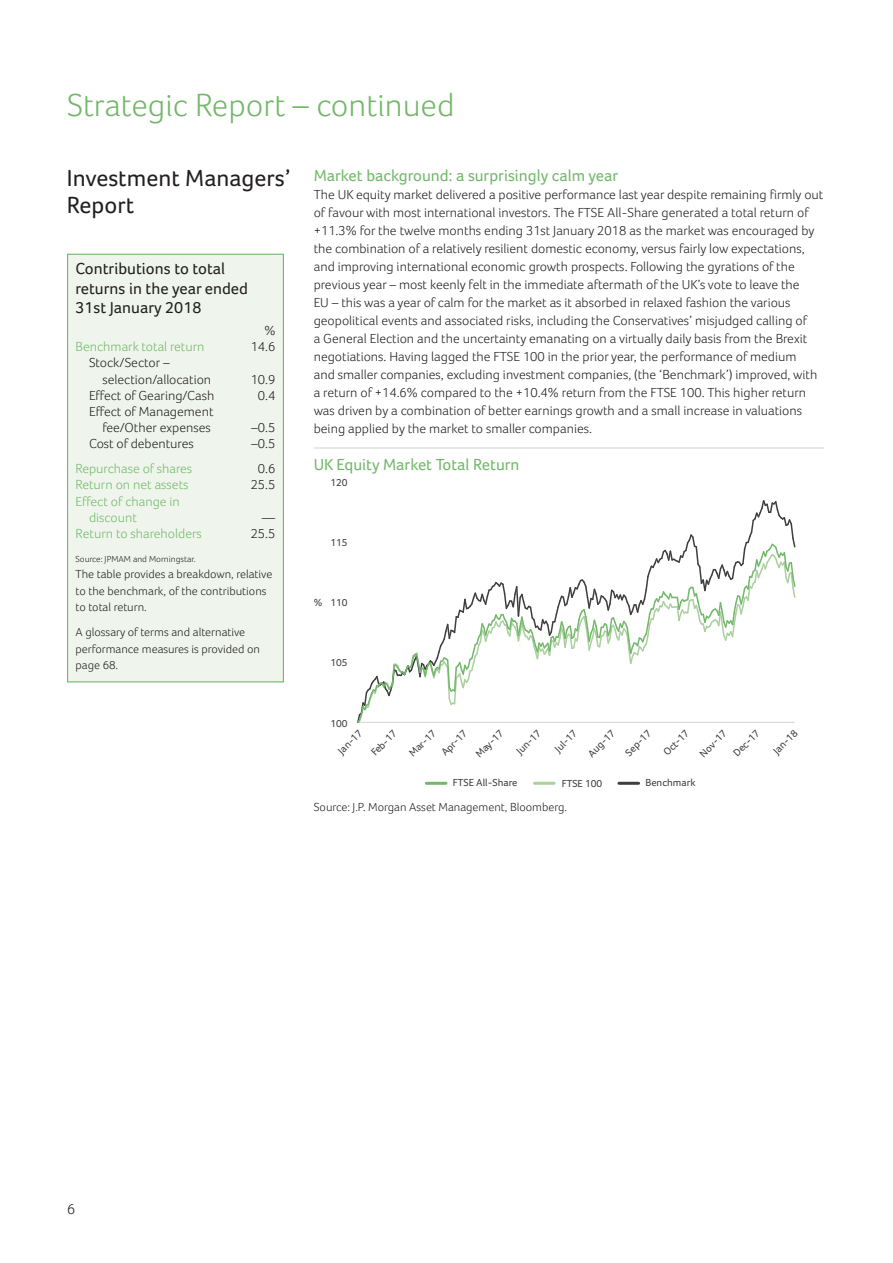
<style>
.page{position:relative;width:893px;height:1263px;background:#fff}
.page>*{position:absolute;margin:0;border:0;box-sizing:border-box;transform-origin:0 0}
.t1{font:300 33px "Foco";color:#73b86a}
.t2{font:24px/27px "Foco";color:#231f20}
.t3{font:16.5px "Foco";color:#73b86a}
.t4{font:16.5px/19.5px "Foco";color:#231f20}
.t5{font:300 15px "Foco";color:#231f20}
.t6{font:300 13.5px/18px "Foco";color:#231f20}
.t7{font:300 13.5px/16.2px "Foco";color:#73b86a}
.t8{font:300 12px/16.5px "Foco";color:#231f20}
.t9{font:10.5px/22px "Foco";color:#3e3e3f}
.t10{font:300 9px "Foco";color:#231f20}
</style>
<div class="page">
<hr style="left:314px;top:447px;width:510px;height:1px;background:#d1d2d4">
<svg style="left:357px;top:500px;width:439px;height:223px"></svg>
<hr style="left:426px;top:781px;width:20px;height:3px;background:#73b86a">
<hr style="left:534px;top:781px;width:20px;height:3px;background:#aad09f">
<hr style="left:619px;top:781px;width:19px;height:3px;background:#3e3e3f">
<div style="left:68px;top:255px;width:215px;height:426px;background:#eff5ec"></div>
<div style="left:67px;top:254px;width:217px;height:428px;border:1px solid #73b86a"></div>
<h1 class="t1" style="left:67px;top:86px;width:389px">Strategic Report – continued</h1>
<h2 class="t2" style="left:67px;top:164px;width:225px">Investment Managers’<br>Report</h2>
<p class="t4" style="left:75px;top:258px;width:174px">Contributions to total returns in the year ended<br>31st January 2018</p>
<p class="t6" style="left:264px;top:321px;width:13px">%</p>
<p class="t7" style="left:75px;top:338px;width:130px">Benchmark total return</p>
<p class="t6" style="left:251px;top:337px;width:26px">14.6</p>
<p class="t6" style="left:102px;top:354px;width:110px;line-height:16.2px;text-indent:-14px">Stock/Sector – selection/allocation</p>
<p class="t6" style="left:251px;top:370px;width:26px">10.9</p>
<p class="t6" style="left:89px;top:386px;width:127px">Effect of Gearing/Cash</p>
<p class="t6" style="left:258px;top:386px;width:19px">0.4</p>
<p class="t6" style="left:89px;top:403px;width:126px;line-height:16.2px;text-align:right">Effect of Management fee/Other expenses</p>
<p class="t6" style="left:251px;top:418px;width:26px">–0.5</p>
<p class="t6" style="left:89px;top:435px;width:106px">Cost of debentures</p>
<p class="t6" style="left:251px;top:435px;width:26px">–0.5</p>
<p class="t7" style="left:75px;top:460px;width:118px">Repurchase of shares</p>
<p class="t6" style="left:258px;top:459px;width:19px">0.6</p>
<p class="t7" style="left:75px;top:476px;width:114px">Return on net assets</p>
<p class="t6" style="left:251px;top:475px;width:26px">25.5</p>
<p class="t7" style="left:89px;top:493px;width:92px;text-indent:-14px">Effect of change in discount</p>
<p class="t6" style="left:262px;top:508px;width:15px">—</p>
<p class="t7" style="left:75px;top:525px;width:128px">Return to shareholders</p>
<p class="t6" style="left:251px;top:524px;width:26px">25.5</p>
<p class="t10" style="left:75px;top:553px;width:122px">Source: JPMAM and Morningstar.</p>
<p class="t8" style="left:75px;top:565px;width:198px">The table provides a breakdown, relative to the benchmark, of the contributions to total return.</p>
<p class="t8" style="left:75px;top:623px;width:186px">A glossary of terms and alternative performance measures is provided on page 68.</p>
<p class="t3" style="left:314px;top:166px;width:306px">Market background: a surprisingly calm year</p>
<p class="t6" style="left:314px;top:185px;width:511px">The UK equity market delivered a positive performance last year despite remaining firmly out of favour with most international investors. The FTSE All-Share generated a total return of +11.3% for the twelve months ending 31st January 2018 as the market was encouraged by the combination of a relatively resilient domestic economy, versus fairly low expectations, and improving international economic growth prospects. Following the gyrations of the previous year – most keenly felt in the immediate aftermath of the UK’s vote to leave the<br>EU – this was a year of calm for the market as it absorbed in relaxed fashion the various geopolitical events and associated risks, including the Conservatives’ misjudged calling of<br>a General Election and the uncertainty emanating on a virtually daily basis from the Brexit negotiations. Having lagged the FTSE 100 in the prior year, the performance of medium<br>and smaller companies, excluding investment companies, (the ‘Benchmark’) improved, with a return of +14.6% compared to the +10.4% return from the FTSE 100. This higher return was driven by a combination of better earnings growth and a small increase in valuations being applied by the market to smaller companies.</p>
<p class="t3" style="left:314px;top:454px;width:207px">UK Equity Market Total Return</p>
<p class="t9" style="left:330px;top:471px;width:19px">120</p>
<p class="t9" style="left:330px;top:531px;width:19px">115</p>
<p class="t9" style="left:314px;top:591px;width:10px">%</p>
<p class="t9" style="left:330px;top:591px;width:19px">110</p>
<p class="t9" style="left:330px;top:651px;width:19px">105</p>
<p class="t9" style="left:330px;top:711px;width:19px">100</p>
<p class="t9" style="left:332px;top:744px;width:31px;rotate:-45deg">Jan-17</p>
<p class="t9" style="left:365px;top:745px;width:33px;rotate:-45deg">Feb-17</p>
<p class="t9" style="left:419px;top:730px;width:34px;text-indent:-23px;rotate:-45deg">Mar-17<br>Apr-17</p>
<p class="t9" style="left:469px;top:747px;width:36px;rotate:-45deg">May-17</p>
<p class="t9" style="left:510px;top:744px;width:32px;rotate:-45deg">Jun-17</p>
<p class="t9" style="left:548px;top:742px;width:28px;rotate:-45deg">Jul-17</p>
<p class="t9" style="left:581px;top:747px;width:35px;rotate:-45deg">Aug-17</p>
<p class="t9" style="left:619px;top:746px;width:34px;rotate:-45deg">Sep-17</p>
<p class="t9" style="left:657px;top:746px;width:33px;rotate:-45deg">Oct-17</p>
<p class="t9" style="left:693px;top:747px;width:35px;rotate:-45deg">Nov-17</p>
<p class="t9" style="left:727px;top:746px;width:34px;rotate:-45deg">Dec-17</p>
<p class="t9" style="left:767px;top:744px;width:31px;rotate:-45deg">Jan-18</p>
<p class="t9" style="left:453px;top:771px;width:66px">FTSE All-Share</p>
<p class="t9" style="left:561px;top:772px;width:42px">FTSE 100</p>
<p class="t9" style="left:645px;top:771px;width:52px">Benchmark</p>
<p class="t8" style="left:314px;top:798px;width:255px">Source: J.P. Morgan Asset Management, Bloomberg.</p>
<p class="t5" style="left:67px;top:1199px;width:10px">6</p>
</div>
